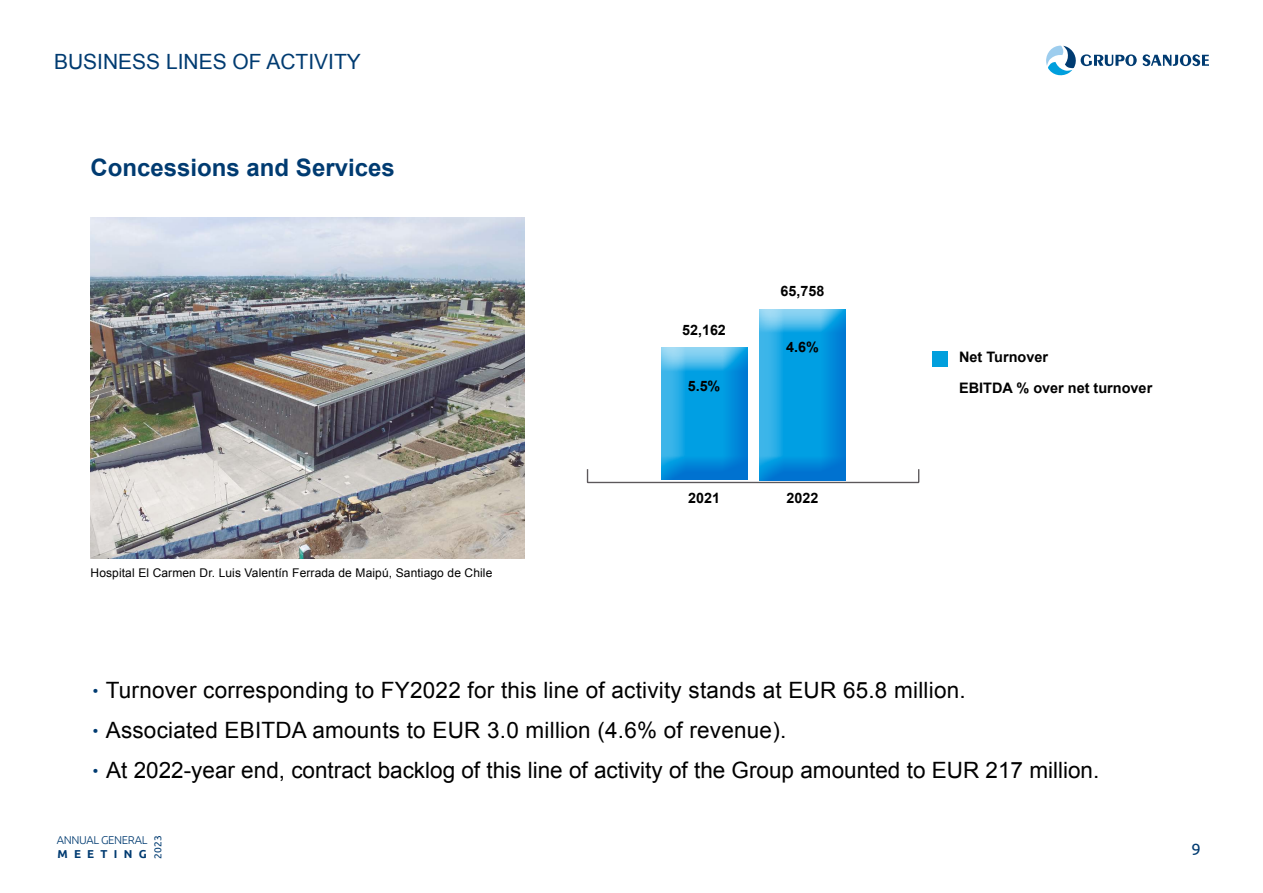
<style>
.page{position:relative;width:1263px;height:893px;background:#fff}
.page>*{position:absolute;margin:0;border:0;box-sizing:border-box;transform-origin:0 0}
.t1{font:700 24px "Arial";color:#003b71}
.t2{font:22.5px "Arial";letter-spacing:.01em;color:#000}
.t3{font:21px "Arial";color:#003b71}
.t4{font:16.5px "Ubuntu";color:#003b71}
.t5{font:700 14.4px/30.8px "Arial";color:#000}
.t6{font:700 14.25px "Arial";color:#000}
.t7{font:12px "Arial";letter-spacing:.01em;color:#000}
.t8{font:700 11.55px "Ubuntu";letter-spacing:.55em;color:#003b71}
.t9{font:300 11.4px "Ubuntu";letter-spacing:-.03em;color:#003b71}
.t10{font:10.2px "Ubuntu";color:#003b71}
.s1{font-family:"Malva";color:#003b71}
</style>
<div class="page">
<svg style="left:1046px;top:46px;width:163px;height:30px"></svg>
<img style="left:91px;top:218px;width:433px;height:340px">
<div style="left:932px;top:351px;width:16px;height:16px;background:#009fdd"></div>
<hr style="left:587px;top:482px;width:332px;height:1px;background:#5c585b">
<svg style="left:587px;top:469px;width:1px;height:13px"></svg>
<svg style="left:918px;top:469px;width:1px;height:13px"></svg>
<div style="left:648px;top:342px;width:111px;height:140px;background:#009fe3;opacity:.75"></div>
<div style="left:746px;top:304px;width:112px;height:178px;background:#009fe3;opacity:.75"></div>
<p class="t3" style="left:54px;top:48px;width:308px">BUSINESS LINES OF ACTIVITY</p>
<p class="t1" style="left:91px;top:152px;width:306px">Concessions and Services</p>
<p class="t7" style="left:91px;top:565px;width:403px">Hospital El Carmen Dr. Luis Valentín Ferrada de Maipú, Santiago de Chile</p>
<p class="t6" style="left:682px;top:320px;width:45px">52,162</p>
<p class="t6" style="left:688px;top:376px;width:34px">5.5%</p>
<p class="t6" style="left:781px;top:281px;width:45px">65,758</p>
<p class="t6" style="left:786px;top:337px;width:34px">4.6%</p>
<p class="t6" style="left:688px;top:489px;width:33px">2021</p>
<p class="t6" style="left:787px;top:489px;width:33px">2022</p>
<p class="t5" style="left:959px;top:342px;width:195px">Net Turnover<br>EBITDA % over net turnover</p>
<p class="t2" style="left:91px;top:675px;width:877px"><span class="s1">•</span> Turnover corresponding to FY2022 for this line of activity stands at EUR 65.8 million.</p>
<p class="t2" style="left:91px;top:715px;width:697px"><span class="s1">•</span> Associated EBITDA amounts to EUR 3.0 million (4.6% of revenue).</p>
<p class="t2" style="left:91px;top:755px;width:1010px"><span class="s1">•</span> At 2022-year end, contract backlog of this line of activity of the Group amounted to EUR 217 million.</p>
<p class="t9" style="left:57px;top:833px;width:92px">ANNUAL GENERAL</p>
<p class="t8" style="left:57px;top:846px;width:91px">MEETING</p>
<p class="t10" style="left:152px;top:858px;width:25px;rotate:-90deg">2023</p>
<p class="t4" style="left:1191px;top:839px;width:11px">9</p>
</div>
